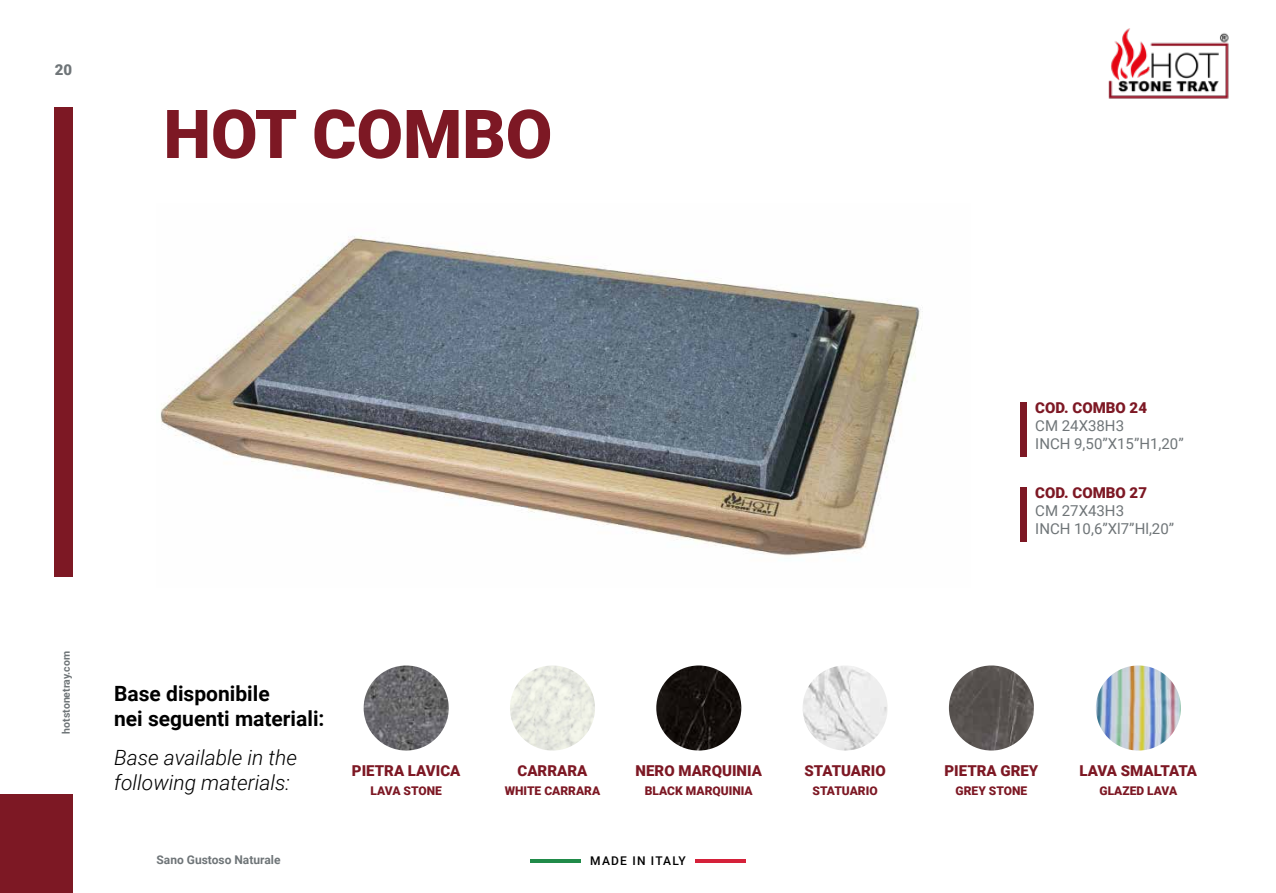
<style>
.page{position:relative;width:1276px;height:893px;background:#fff}
.page>*{position:absolute;margin:0;border:0;box-sizing:border-box;transform-origin:0 0}
.t1{font:900 67.5px "Roboto";color:#7d1824}
.t2{font:italic 300 21px/25.5px "Roboto";color:#000}
.t3{font:700 21px/25.5px "Roboto";color:#000}
.t4{font:900 15px "Roboto";color:#7d1824}
.t5{font:15px/18px "Roboto";color:#6f7578}
.t6{font:900 15px "Roboto";letter-spacing:-.035em;color:#7d1824}
.t7{font:900 15px "Roboto";color:#6f7578}
.t8{font:900 12px "Roboto";color:#7d1824}
.t9{font:700 12px "Roboto";color:#6f7578}
.t10{font:500 12px "Roboto";letter-spacing:.1em;color:#000}
.t11{font:700 10.5px "Roboto";color:#6f7578}
</style>
<div class="page">
<div style="left:55px;top:107px;width:18px;height:470px;background:#7d1824"></div>
<hr style="left:530px;top:859px;width:50px;height:4px;background:#208b49">
<hr style="left:695px;top:859px;width:50px;height:4px;background:#d5213a">
<div style="left:0;top:794px;width:73px;height:99px;background:#7d1824"></div>
<img style="left:364px;top:665px;width:85px;height:85px;border-radius:43px">
<img style="left:510px;top:665px;width:85px;height:85px;border-radius:43px">
<img style="left:656px;top:665px;width:85px;height:85px;border-radius:43px">
<img style="left:802px;top:665px;width:85px;height:85px;border-radius:43px">
<img style="left:949px;top:665px;width:85px;height:85px;border-radius:43px">
<img style="left:1096px;top:665px;width:85px;height:85px;border-radius:43px">
<img style="left:160px;top:236px;width:763px;height:320px">
<div style="left:1020px;top:402px;width:6px;height:55px;background:#7d1824"></div>
<div style="left:1020px;top:487px;width:6px;height:55px;background:#7d1824"></div>
<img style="left:1108px;top:28px;width:121px;height:71px">
<p class="t7" style="left:55px;top:59px;width:19px">20</p>
<h1 class="t1" style="left:163px;top:87px;width:390px">HOT COMBO</h1>
<p class="t4" style="left:1035px;top:397px;width:113px">COD. COMBO 24</p>
<p class="t5" style="left:1035px;top:416px;width:150px">CM 24X38H3<br>INCH 9,50”X15”H1,20”</p>
<p class="t4" style="left:1035px;top:482px;width:113px">COD. COMBO 27</p>
<p class="t5" style="left:1035px;top:501px;width:140px">CM 27X43H3<br>INCH 10,6”Xl7”Hl,20”</p>
<p class="t11" style="left:59px;top:733px;width:84px;rotate:-90deg">hotstonetray.com</p>
<h2 class="t3" style="left:114px;top:680px;width:212px">Base disponibile<br>nei seguenti materiali:</h2>
<h2 class="t2" style="left:114px;top:744px;width:184px">Base available in the following materials:</h2>
<p class="t4" style="left:352px;top:760px;width:110px">PIETRA LAVICA</p>
<p class="t8" style="left:370px;top:782px;width:73px">LAVA STONE</p>
<p class="t8" style="left:812px;top:782px;width:67px">STATUARIO</p>
<p class="t4" style="left:517px;top:760px;width:71px">CARRARA</p>
<p class="t4" style="left:635px;top:760px;width:128px">NERO MARQUINIA</p>
<p class="t4" style="left:944px;top:760px;width:95px">PIETRA GREY</p>
<p class="t6" style="left:1079px;top:760px;width:119px">LAVA SMALTATA</p>
<p class="t4" style="left:804px;top:760px;width:83px">STATUARIO</p>
<p class="t8" style="left:505px;top:782px;width:97px">WHITE CARRARA</p>
<p class="t8" style="left:645px;top:782px;width:109px">BLACK MARQUINIA</p>
<p class="t8" style="left:955px;top:782px;width:73px">GREY STONE</p>
<p class="t8" style="left:1099px;top:782px;width:79px">GLAZED LAVA</p>
<p class="t9" style="left:156px;top:851px;width:125px">Sano Gustoso Naturale</p>
<p class="t10" style="left:590px;top:853px;width:97px">MADE IN ITALY</p>
</div>
